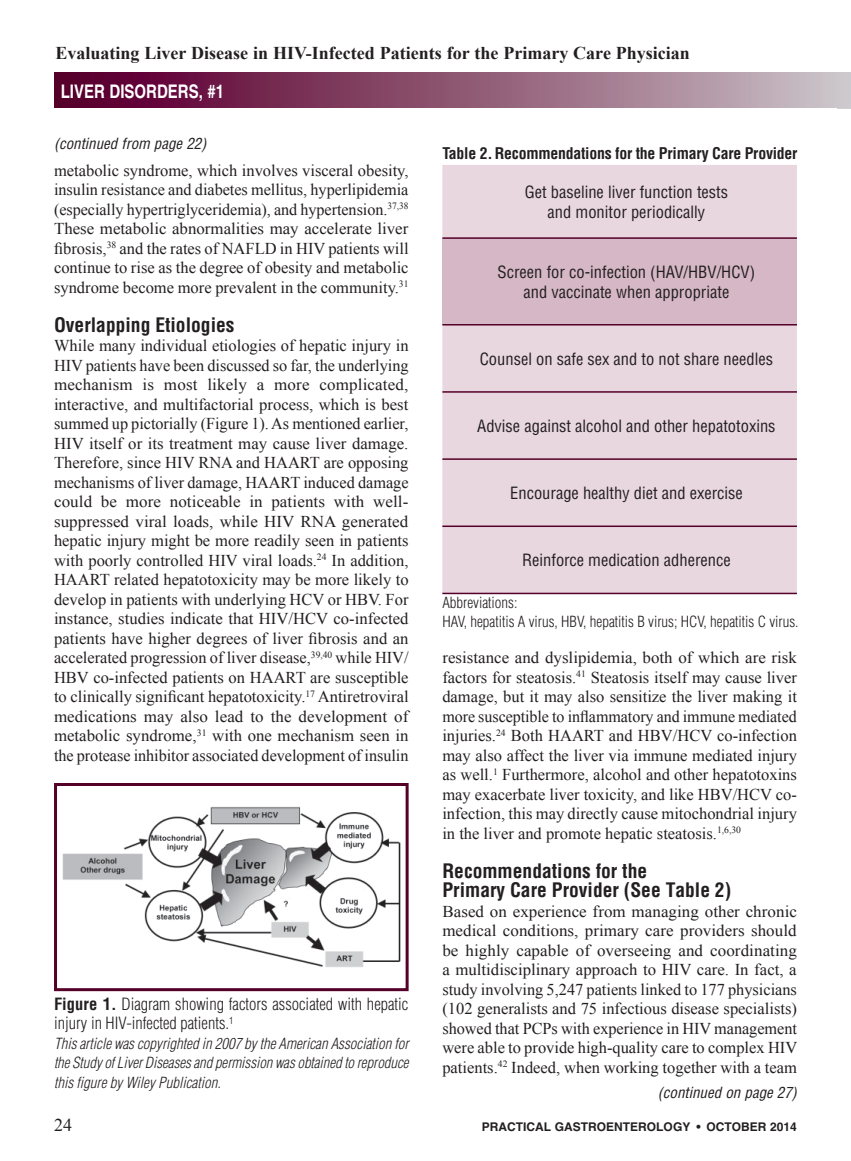
<style>
.page{position:relative;width:851px;height:1161px;background:#fff}
.page>*{position:absolute;margin:0;border:0;box-sizing:border-box;transform-origin:0 0}
.A_Subhead_first_line{font:700 condensed 19.5px/19.5px "Helvetica";color:#231f20}
.t1{font:700 18.75px "Helvetica";color:#fff;scale:.8 1}
.t2{font:700 18px "Times New Roman";color:#231f20}
.t3{font:18px "Times New Roman";color:#231f20}
.A_Body_Copy-1st_P{font:16.5px/19.5px "Times New Roman";color:#231f20;text-align:justify}
.A_Table_type{font:condensed 16.5px/19.5px "Helvetica";color:#231f20;text-align:center}
.A_Figure_Paragraph_S{font:300 condensed 16.5px/19.5px "Helvetica LT Std";color:#231f20}
.A_table_header{font:700 condensed 15.75px "Helvetica";letter-spacing:-.015em;color:#231f20}
.A_Figure_Paragraph_S-2{font:italic 300 condensed 15px/19.5px "Helvetica LT Std";color:#231f20;text-align:justify}
.A_Figure_Paragraph_S-3{font:300 condensed 15px/19.5px "Helvetica LT Std";color:#231f20}
.Continued{font:italic condensed 15px "Helvetica";color:#231f20}
.t4{font:700 12px "Helvetica";color:#231f20}
.s1{font-weight:700}
</style>
<div class="page">
<div style="left:54px;top:73px;width:796px;height:35px;background:linear-gradient(to right,#540024,#cac1c6)"></div>
<img style="left:63px;top:807px;width:337px;height:160px">
<div style="left:54px;top:783px;width:354px;height:208px;border:3px solid #540028"></div>
<div style="left:442px;top:165px;width:354px;height:428px;background:#e9d7e0"></div>
<div style="left:442px;top:238px;width:354px;height:87px;background:#d5b7c5"></div>
<hr style="left:442px;top:237px;width:354px;height:2px;background:#540028">
<hr style="left:442px;top:324px;width:354px;height:2px;background:#540028">
<hr style="left:442px;top:391px;width:354px;height:2px;background:#540028">
<hr style="left:442px;top:458px;width:354px;height:2px;background:#540028">
<hr style="left:442px;top:526px;width:354px;height:1px;background:#540028">
<hr style="left:442px;top:593px;width:354px;height:1px;background:#540028">
<p class="t2" style="left:56px;top:40px;width:636px">Evaluating Liver Disease in HIV-Infected Patients for the Primary Care Physician</p>
<p class="t1" style="left:61px;top:79px;width:206px">LIVER DISORDERS, #1</p>
<p class="Continued" style="left:54px;top:135px;width:154px">(continued from page 22)</p>
<p class="A_Body_Copy-1st_P" style="left:54px;top:160px;width:356px">metabolic syndrome, which involves visceral obesity, insulin resistance and diabetes mellitus, hyperlipidemia (especially hypertriglyceridemia), and hypertension.<sup>37,38<br></sup>These metabolic abnormalities may accelerate liver fibrosis,<sup>38</sup> and the rates of NAFLD in HIV patients will continue to rise as the degree of obesity and metabolic syndrome become more prevalent in the community.<sup>31</sup></p>
<p class="A_Subhead_first_line" style="left:54px;top:315px;width:182px">Overlapping Etiologies</p>
<p class="A_Body_Copy-1st_P" style="left:54px;top:335px;width:356px">While many individual etiologies of hepatic injury in HIV patients have been discussed so far, the underlying mechanism is most likely a more complicated, interactive, and multifactorial process, which is best summed up pictorially (Figure 1). As mentioned earlier, HIV itself or its treatment may cause liver damage.<br>Therefore, since HIV RNA and HAART are opposing mechanisms of liver damage, HAART induced damage could be more noticeable in patients with well&shy;suppressed viral loads, while HIV RNA generated hepatic injury might be more readily seen in patients with poorly controlled HIV viral loads.<sup>24</sup> In addition, HAART related hepatotoxicity may be more likely to develop in patients with underlying HCV or HBV. For instance, studies indicate that HIV/HCV co-infected patients have higher degrees of liver fibrosis and an accelerated progression of liver disease,<sup>39,40</sup> while HIV/ HBV co-infected patients on HAART are susceptible to clinically significant hepatotoxicity.<sup>17</sup> Antiretroviral medications may also lead to the development of metabolic syndrome,<sup>31</sup> with one mechanism seen in the protease inhibitor associated development of insulin</p>
<p class="A_Figure_Paragraph_S" style="left:54px;top:994px;width:356px"><span class="s1">Figure 1.</span> Diagram showing factors associated with hepatic injury in HIV-infected patients.<sup>1</sup></p>
<p class="A_Figure_Paragraph_S-2" style="left:54px;top:1034px;width:356px">This article was copyrighted in 2007 by the American Association for the Study of Liver Diseases and permission was obtained to reproduce this figure by Wiley Publication.</p>
<p class="A_table_header" style="left:442px;top:143px;width:356px">Table 2.Recommendations for the Primary Care Provider</p>
<p class="A_Table_type" style="left:524px;top:182px;width:205px">Get baseline liver function tests and monitor periodically</p>
<p class="A_Table_type" style="left:497px;top:262px;width:259px">Screen for co-infection (HAV/HBV/HCV) and vaccinate when appropriate</p>
<p class="A_Table_type" style="left:479px;top:349px;width:295px">Counsel on safe sex and to not share needles</p>
<p class="A_Table_type" style="left:477px;top:416px;width:300px">Advise against alcohol and other hepatotoxins</p>
<p class="A_Table_type" style="left:510px;top:483px;width:234px">Encourage healthy diet and exercise</p>
<p class="A_Table_type" style="left:522px;top:551px;width:210px">Reinforce medication adherence</p>
<p class="A_Figure_Paragraph_S-3" style="left:442px;top:592px;width:358px">Abbreviations:<br>HAV, hepatitis A virus, HBV, hepatitis B virus; HCV, hepatitis C virus.</p>
<p class="A_Body_Copy-1st_P" style="left:442px;top:647px;width:356px">resistance and dyslipidemia, both of which are risk factors for steatosis.<sup>41</sup> Steatosis itself may cause liver damage, but it may also sensitize the liver making it more susceptible to inflammatory and immune mediated injuries.<sup>24</sup> Both HAART and HBV/HCV co-infection may also affect the liver via immune mediated injury as well.<sup>1</sup> Furthermore, alcohol and other hepatotoxins may exacerbate liver toxicity, and like HBV/HCV co&shy;infection, this may directly cause mitochondrial injury in the liver and promote hepatic steatosis.<sup>1,6,30</sup></p>
<p class="A_Subhead_first_line" style="left:442px;top:861px;width:290px">Recommendations for the<br>Primary Care Provider (See Table 2)</p>
<p class="A_Body_Copy-1st_P" style="left:442px;top:901px;width:356px">Based on experience from managing other chronic medical conditions, primary care providers should be highly capable of overseeing and coordinating a multidisciplinary approach to HIV care. In fact, a study involving 5,247 patients linked to 177 physicians (102 generalists and 75 infectious disease specialists) showed that PCPs with experience in HIV management were able to provide high-quality care to complex HIV patients.<sup>42</sup> Indeed, when working together with a team</p>
<p class="Continued" style="left:657px;top:1083px;width:141px">(continued on page 27)</p>
<p class="t3" style="left:54px;top:1113px;width:19px">24</p>
<p class="t4" style="left:482px;top:1119px;width:316px">PRACTICAL GASTROENTEROLOGY • OCTOBER 2014</p>
</div>
